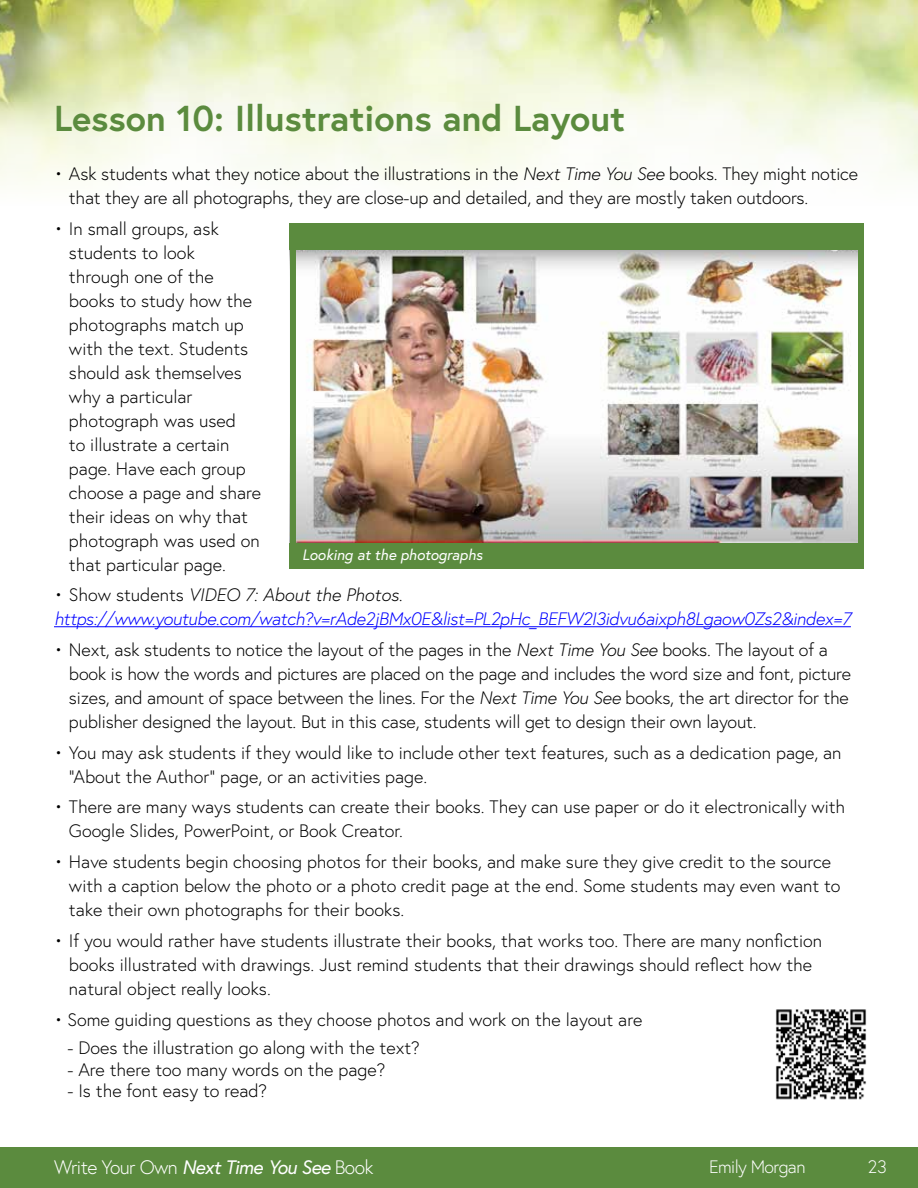
<style>
.page{position:relative;width:918px;height:1188px;background:#fff}
.page>*{position:absolute;margin:0;border:0;box-sizing:border-box;transform-origin:0 0}
.t1{font:700 36px "Europa";color:#5b8b3e}
.t2{font:300 19.5px "Europa";letter-spacing:-.03em;color:#fff}
.t3{font:300 18px/24px "Europa";color:#000}
.t4{font:italic 300 18px/24px "Europa";letter-spacing:-.02em;color:#00f}
.t5{font:300 18px "Europa";letter-spacing:-.03em;color:#fff}
.t6{font:italic 15px "Europa";color:#fff}
.s1{font-style:italic}
.s2{font-style:normal;color:#000}
.s3{color:#000}
.s4{font-weight:400;font-style:italic}
</style>
<div class="page">
<div style="left:0;top:1148px;width:918px;height:40px;background:#5b8b3e"></div>
<img style="left:0;top:0;width:918px;height:186px">
<hr style="left:54px;top:626px;width:797px;height:1px;background:#00f">
<img style="left:775px;top:1009px;width:92px;height:91px">
<img style="left:297px;top:250px;width:560px;height:293px">
<div style="left:290px;top:224px;width:574px;height:334px;border:6px solid #5b8b3e"></div>
<div style="left:290px;top:224px;width:574px;height:26px;background:#5b8b3e"></div>
<div style="left:290px;top:543px;width:574px;height:26px;background:#5b8b3e"></div>
<h1 class="t1" style="left:54px;top:94px;width:573px">Lesson 10: Illustrations and Layout</h1>
<p class="t3" style="left:69px;top:161px;width:791px;text-indent:-15px">• Ask students what they notice about the illustrations in the <span class="s1">Next Time You See</span> books. They might notice that they are all photographs, they are close-up and detailed, and they are mostly taken outdoors.</p>
<p class="t3" style="left:69px;top:216px;width:194px;text-indent:-15px">• In small groups, ask students to look<br>through one of the books to study how the photographs match up with the text. Students should ask themselves why a particular photograph was used<br>to illustrate a certain page. Have each group choose a page and share their ideas on why that photograph was used on that particular page.</p>
<p class="t4" style="left:54px;top:583px;width:798px"><span class="s2">• Show students</span> <span class="s3">VIDEO 7: About the Photos. </span>https://www.youtube.com/watch?v=rAde2jBMx0E&amp;list=PL2pHc_BEFW2I3idvu6aixph8Lgaow0Zs2&amp;index=7</p>
<p class="t3" style="left:69px;top:637px;width:784px;text-indent:-15px">• Next, ask students to notice the layout of the pages in the <span class="s1">Next Time You See</span> books. The layout of a book is how the words and pictures are placed on the page and includes the word size and font, picture sizes, and amount of space between the lines. For the <span class="s1">Next Time You See</span> books, the art director for the publisher designed the layout. But in this case, students will get to design their own layout.</p>
<p class="t3" style="left:69px;top:740px;width:774px;text-indent:-15px">• You may ask students if they would like to include other text features, such as a dedication page, an “About the Author” page, or an activities page.</p>
<p class="t3" style="left:69px;top:795px;width:778px;text-indent:-15px">• There are many ways students can create their books. They can use paper or do it electronically with<br>Google Slides, PowerPoint, or Book Creator.</p>
<p class="t3" style="left:69px;top:850px;width:773px;text-indent:-15px">• Have students begin choosing photos for their books, and make sure they give credit to the source with a caption below the photo or a photo credit page at the end. Some students may even want to take their own photographs for their books.</p>
<p class="t3" style="left:69px;top:928px;width:755px;text-indent:-15px">• If you would rather have students illustrate their books, that works too. There are many nonfiction books illustrated with drawings. Just remind students that their drawings should reflect how the natural object really looks.</p>
<p class="t3" style="left:54px;top:1007px;width:590px">• Some guiding questions as they choose photos and work on the layout are</p>
<p class="t3" style="left:68px;top:1035px;width:354px">- Does the illustration go along with the text?</p>
<p class="t3" style="left:68px;top:1057px;width:319px">- Are there too many words on the page?</p>
<p class="t3" style="left:68px;top:1079px;width:201px">- Is the font easy to read?</p>
<p class="t6" style="left:302px;top:546px;width:182px">Looking at the photographs</p>
<p class="t2" style="left:54px;top:1155px;width:321px">Write Your Own <span class="s4">Next Time You See</span> Book</p>
<p class="t5" style="left:709px;top:1155px;width:98px">Emily Morgan</p>
<p class="t5" style="left:868px;top:1155px;width:21px">23</p>
</div>
